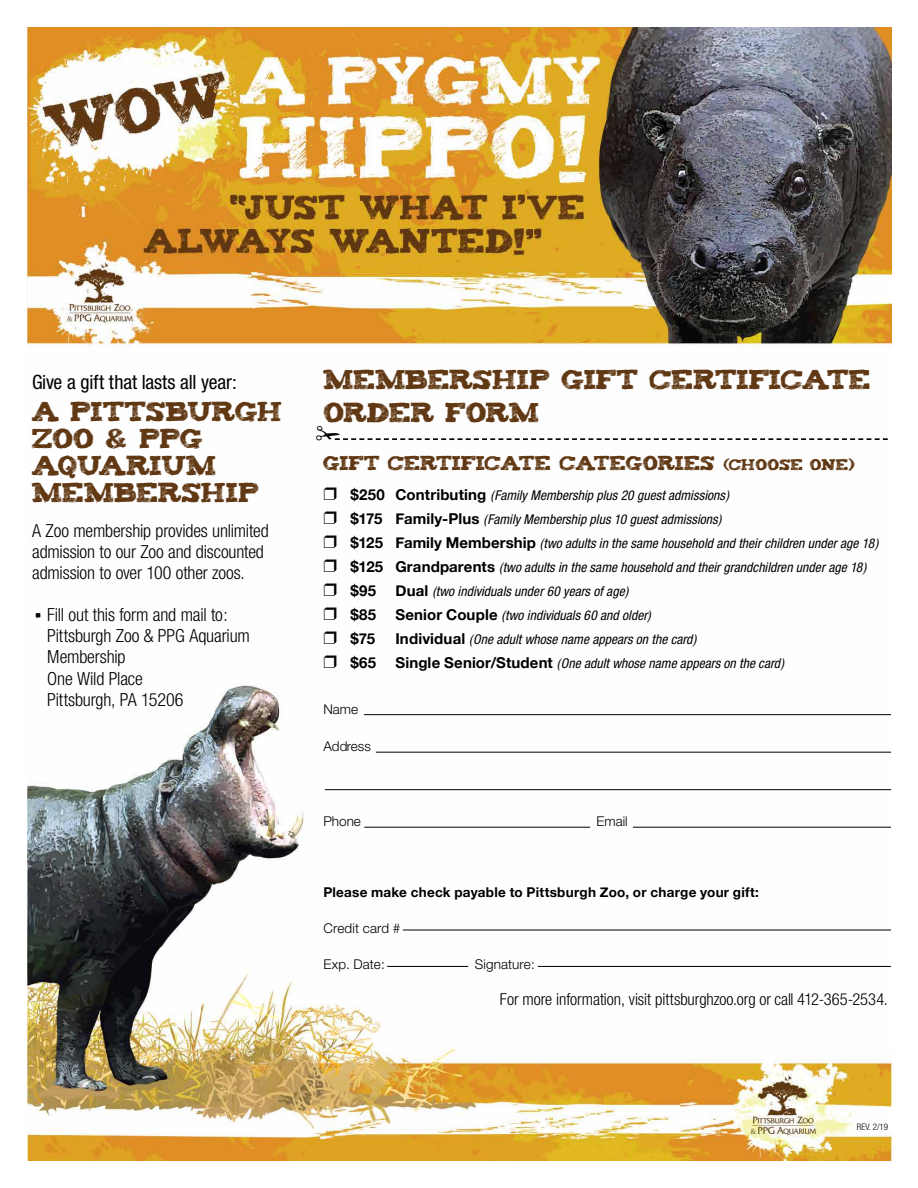
<style>
.page{position:relative;width:918px;height:1188px;background:#fff}
.page>*{position:absolute;margin:0;border:0;box-sizing:border-box;transform-origin:0 0}
.t1{font:22.5px/27px "Tiza";letter-spacing:-.015em;color:#603813}
.t2{font:condensed 19.65px "Helvetica Neue";letter-spacing:-.005em;color:#000}
.t3{font:300 condensed 18px/21.3px "Helvetica Neue";letter-spacing:-.01em;color:#000}
.t4{font:300 condensed 16.5px "Helvetica Neue";letter-spacing:-.005em;color:#000}
.t5{font:16.5px "Tiza";letter-spacing:-.01em;color:#603813}
.t6{font:700 15px "Helvetica Neue";letter-spacing:.02em;color:#000}
.t7{font:italic condensed 13.5px/24px "Helvetica Neue";letter-spacing:.005em;color:#000}
.t8{font:700 13.5px "Helvetica Neue";letter-spacing:.015em;color:#000}
.t9{font:300 13.5px "Helvetica Neue";color:#000}
.t10{font:300 condensed 9px "Helvetica Neue";color:#000}
.s1{font-size:12.75px}
.s2{font-weight:700;font-style:normal;font-stretch:normal;font-size:15px}
</style>
<div class="page">
<img style="left:28px;top:27px;width:864px;height:1134px">
<hr style="left:364px;top:714px;width:527px;height:1px;background:#000">
<hr style="left:376px;top:752px;width:515px;height:1px;background:#000">
<hr style="left:403px;top:930px;width:488px;height:1px;background:#000">
<hr style="left:538px;top:966px;width:353px;height:1px;background:#000">
<hr style="left:387px;top:966px;width:81px;height:1px;background:#000">
<hr style="left:325px;top:789px;width:566px;height:1px;background:#000">
<hr style="left:364px;top:827px;width:226px;height:1px;background:#000">
<hr style="left:633px;top:827px;width:258px;height:1px;background:#000">
<svg style="left:324px;top:487px;width:12px;height:13px"></svg>
<svg style="left:324px;top:511px;width:12px;height:13px"></svg>
<svg style="left:324px;top:535px;width:12px;height:13px"></svg>
<svg style="left:324px;top:559px;width:12px;height:13px"></svg>
<svg style="left:324px;top:583px;width:12px;height:13px"></svg>
<svg style="left:324px;top:607px;width:12px;height:13px"></svg>
<svg style="left:324px;top:631px;width:12px;height:13px"></svg>
<svg style="left:324px;top:655px;width:12px;height:13px"></svg>
<svg style="left:316px;top:426px;width:572px;height:15px"></svg>
<h2 class="t2" style="left:32px;top:371px;width:206px">Give a gift that lasts all year:</h2>
<h1 class="t1" style="left:32px;top:396px;width:253px">A PITTSBURGH<br>ZOO &amp; PPG<br>AQUARIUM<br>MEMBERSHIP</h1>
<h3 class="t3" style="left:32px;top:519px;width:238px">A Zoo membership provides unlimited admission to our Zoo and discounted admission to over 100 other zoos.</h3>
<h3 class="t3" style="left:47px;top:604px;width:204px;text-indent:-12px"><sup>.</sup> Fill out this form and mail to:<br>Pittsburgh Zoo &amp; PPG Aquarium<br>Membership<br>One Wild Place<br>Pittsburgh, PA 15206</h3>
<h1 class="t1" style="left:323px;top:360px;width:550px;line-height:33px">MEMBERSHIP GIFT CERTIFICATE<br>ORDER FORM</h1>
<p class="t5" style="left:323px;top:450px;width:533px">GIFT CERTIFICATE CATEGORIES <span class="s1">(CHOOSE ONE)</span></p>
<p class="t7" style="left:350px;top:483px;width:529px"><span class="s2">$250 Contributing</span> (Family Membership plus 20 guest admissions)<br><span class="s2">$175 Family-Plus</span> (Family Membership plus 10 guest admissions)<br><span class="s2">$125 Family Membership</span> (two adults in the same household and their children under age 18) <span class="s2">$125 Grandparents</span> (two adults in the same household and their grandchildren under age 18)</p>
<p class="t6" style="left:350px;top:579px;width:27px">$95</p>
<p class="t7" style="left:395px;top:579px;width:234px"><span class="s2">Dual</span> (two individuals under 60 years of age)</p>
<p class="t6" style="left:350px;top:603px;width:27px">$85</p>
<p class="t7" style="left:395px;top:603px;width:257px"><span class="s2">Senior Couple</span> (two individuals 60 and older)</p>
<p class="t6" style="left:350px;top:627px;width:26px">$75</p>
<p class="t7" style="left:395px;top:627px;width:302px"><span class="s2">Individual</span> (One adult whose name appears on the card)</p>
<p class="t6" style="left:350px;top:651px;width:27px">$65</p>
<p class="t7" style="left:395px;top:651px;width:390px"><span class="s2">Single Senior/Student</span> (One adult whose name appears on the card)</p>
<p class="t9" style="left:323px;top:701px;width:36px">Name</p>
<p class="t9" style="left:323px;top:738px;width:49px">Address</p>
<p class="t9" style="left:323px;top:813px;width:39px">Phone</p>
<p class="t9" style="left:596px;top:813px;width:33px">Email</p>
<p class="t8" style="left:323px;top:881px;width:437px">Please make check payable to Pittsburgh Zoo, or charge your gift:</p>
<p class="t9" style="left:323px;top:920px;width:79px">Credit card #</p>
<p class="t9" style="left:323px;top:956px;width:63px">Exp. Date:</p>
<p class="t9" style="left:475px;top:956px;width:62px">Signature:</p>
<p class="t4" style="left:500px;top:989px;width:389px">For more information, visit pittsburghzoo.org or call 412-365-2534.</p>
<p class="t10" style="left:857px;top:1122px;width:33px">REV. 2/19</p>
</div>
